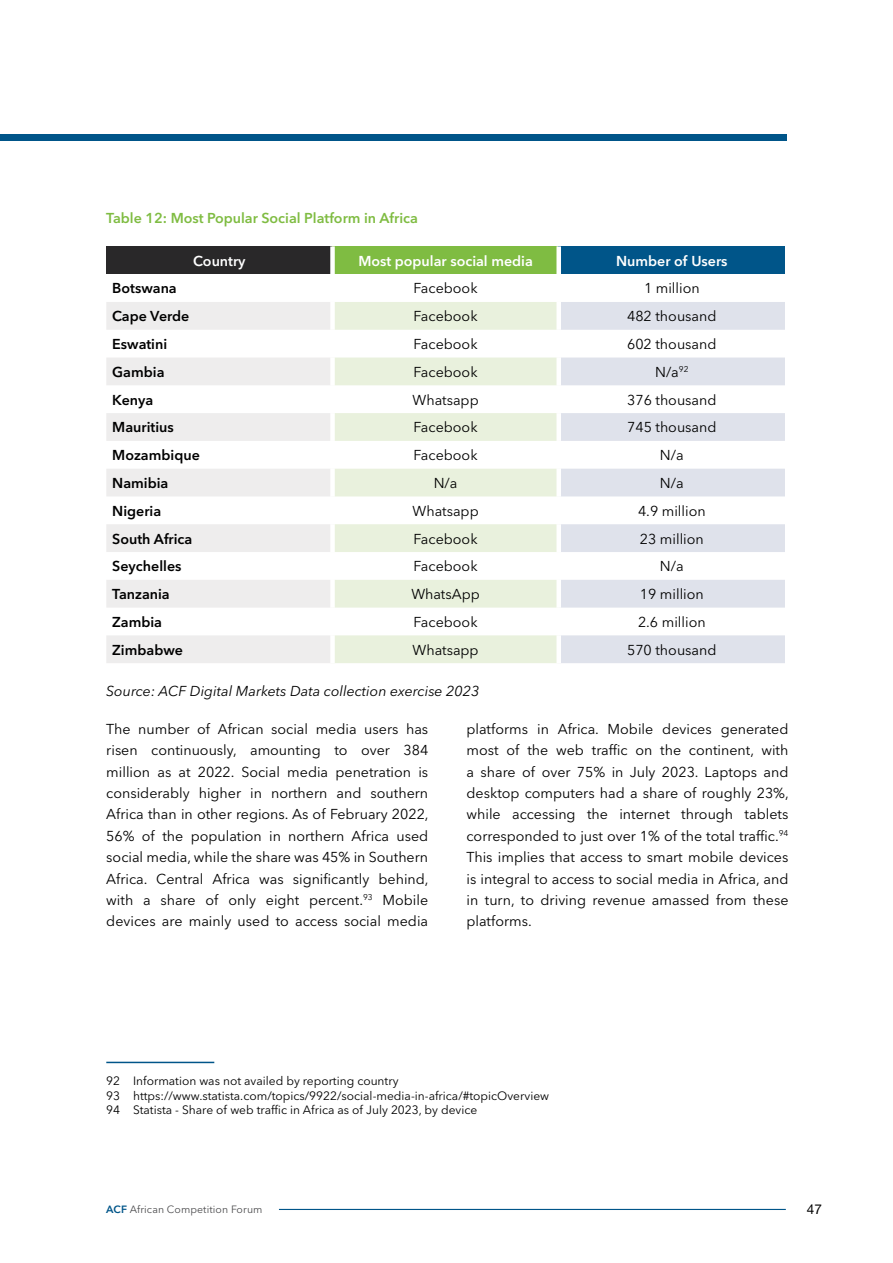
<style>
.page{position:relative;width:893px;height:1263px;background:#fff}
.page>*{position:absolute;margin:0;border:0;box-sizing:border-box;transform-origin:0 0}
.t1{font:14.25px/21.3px "Avenir Next LT Pro";color:#000;text-align:justify}
.t2{font:600 14.25px "Avenir Next LT Pro";color:#000}
.t3{font:italic 14.25px "Avenir Next LT Pro";color:#000}
.t4{font:600 14.25px "Avenir Next LT Pro";color:#fff}
.t5{font:600 14.25px "Avenir Next LT Pro";color:#7fbc42}
.t6{font:13.5px "Helvetica Neue LT Std";color:#000}
.t7{font:12px/14.4px "Avenir Next LT Pro";color:#000}
.t8{font:10.5px "Avenir Next LT Pro";letter-spacing:.01em;color:#4d4d4f}
.s1{font-weight:600;color:#005589}
</style>
<div class="page">
<hr style="left:279px;top:1209px;width:507px;height:1px;background:#005589">
<div style="left:106px;top:246px;width:227px;height:28px;background:#292829"></div>
<div style="left:333px;top:246px;width:226px;height:28px;background:#7fbc42"></div>
<div style="left:559px;top:246px;width:226px;height:28px;background:#005589"></div>
<svg style="left:106px;top:302px;width:224px;height:361px;fill:#eeeded"></svg>
<svg style="left:335px;top:302px;width:221px;height:361px;fill:#e9f1dd"></svg>
<svg style="left:561px;top:302px;width:224px;height:361px;fill:#dfe2eb"></svg>
<div style="left:330px;top:246px;width:5px;height:28px;background:#fff"></div>
<div style="left:556px;top:246px;width:5px;height:28px;background:#fff"></div>
<hr style="left:106px;top:1062px;width:108px;height:1px;background:#005589">
<div style="left:0;top:134px;width:787px;height:7px;background:#005589"></div>
<p class="t5" style="left:106px;top:210px;width:313px">Table 12: Most Popular Social Platform in Africa</p>
<p class="t4" style="left:193px;top:252px;width:54px">Country</p>
<p class="t4" style="left:358px;top:252px;width:176px">Most popular social media</p>
<p class="t4" style="left:616px;top:252px;width:113px">Number of Users</p>
<p class="t2" style="left:112px;top:280px;width:66px">Botswana</p>
<p class="t1" style="left:414px;top:278px;width:65px">Facebook</p>
<p class="t1" style="left:644px;top:278px;width:57px">1 million</p>
<p class="t2" style="left:112px;top:308px;width:79px">Cape Verde</p>
<p class="t1" style="left:414px;top:306px;width:65px">Facebook</p>
<p class="t1" style="left:627px;top:306px;width:91px">482 thousand</p>
<p class="t2" style="left:112px;top:335px;width:56px">Eswatini</p>
<p class="t1" style="left:414px;top:333px;width:65px">Facebook</p>
<p class="t1" style="left:627px;top:333px;width:91px">602 thousand</p>
<p class="t2" style="left:112px;top:363px;width:54px">Gambia</p>
<p class="t1" style="left:414px;top:361px;width:65px">Facebook</p>
<p class="t1" style="left:655px;top:361px;width:35px">N/a<sup>92</sup></p>
<p class="t2" style="left:112px;top:391px;width:43px">Kenya</p>
<p class="t1" style="left:413px;top:389px;width:68px">Whatsapp</p>
<p class="t1" style="left:627px;top:389px;width:91px">376 thousand</p>
<p class="t2" style="left:112px;top:419px;width:63px">Mauritius</p>
<p class="t1" style="left:414px;top:417px;width:65px">Facebook</p>
<p class="t1" style="left:627px;top:417px;width:91px">745 thousand</p>
<p class="t2" style="left:112px;top:447px;width:89px">Mozambique</p>
<p class="t1" style="left:414px;top:444px;width:65px">Facebook</p>
<p class="t1" style="left:660px;top:444px;width:25px">N/a</p>
<p class="t2" style="left:112px;top:474px;width:58px">Namibia</p>
<p class="t1" style="left:434px;top:472px;width:25px">N/a</p>
<p class="t1" style="left:660px;top:472px;width:25px">N/a</p>
<p class="t2" style="left:112px;top:502px;width:50px">Nigeria</p>
<p class="t1" style="left:413px;top:500px;width:68px">Whatsapp</p>
<p class="t1" style="left:638px;top:500px;width:69px">4.9 million</p>
<p class="t2" style="left:112px;top:530px;width:82px">South Africa</p>
<p class="t1" style="left:414px;top:528px;width:65px">Facebook</p>
<p class="t1" style="left:640px;top:528px;width:65px">23 million</p>
<p class="t2" style="left:112px;top:558px;width:71px">Seychelles</p>
<p class="t1" style="left:414px;top:556px;width:65px">Facebook</p>
<p class="t1" style="left:660px;top:556px;width:25px">N/a</p>
<p class="t2" style="left:112px;top:585px;width:59px">Tanzania</p>
<p class="t1" style="left:411px;top:583px;width:70px">WhatsApp</p>
<p class="t1" style="left:640px;top:583px;width:65px">19 million</p>
<p class="t2" style="left:112px;top:613px;width:51px">Zambia</p>
<p class="t1" style="left:414px;top:611px;width:65px">Facebook</p>
<p class="t1" style="left:638px;top:611px;width:69px">2.6 million</p>
<p class="t2" style="left:112px;top:641px;width:72px">Zimbabwe</p>
<p class="t1" style="left:412px;top:639px;width:68px">Whatsapp</p>
<p class="t1" style="left:627px;top:639px;width:91px">570 thousand</p>
<p class="t3" style="left:106px;top:682px;width:375px">Source: ACF Digital Markets Data collection exercise 2023</p>
<p class="t1" style="left:106px;top:718px;width:324px">The number of African social media users has risen continuously, amounting to over 384 million as at 2022. Social media penetration is considerably higher in northern and southern Africa than in other regions. As of February 2022, 56% of the population in northern Africa used social media, while the share was 45% in Southern Africa. Central Africa was significantly behind, with a share of only eight percent.<sup>93</sup> Mobile devices are mainly used to access social media</p>
<p class="t1" style="left:466px;top:718px;width:324px">platforms in Africa. Mobile devices generated most of the web traffic on the continent, with a share of over 75% in July 2023. Laptops and desktop computers had a share of roughly 23%, while accessing the internet through tablets corresponded to just over 1% of the total traffic.<sup>94<br></sup>This implies that access to smart mobile devices is integral to access to social media in Africa, and in turn, to driving revenue amassed from these platforms.</p>
<p class="t7" style="left:106px;top:1074px;width:444px">92 Information was not availed by reporting country<br>93 https://www.statista.com/topics/9922/social-media-in-africa/#topicOverview<br>94 Statista - Share of web traffic in Africa as of July 2023, by device</p>
<p class="t8" style="left:106px;top:1203px;width:158px"><span class="s1">ACF</span> African Competition Forum</p>
<p class="t6" style="left:807px;top:1201px;width:17px">47</p>
</div>
